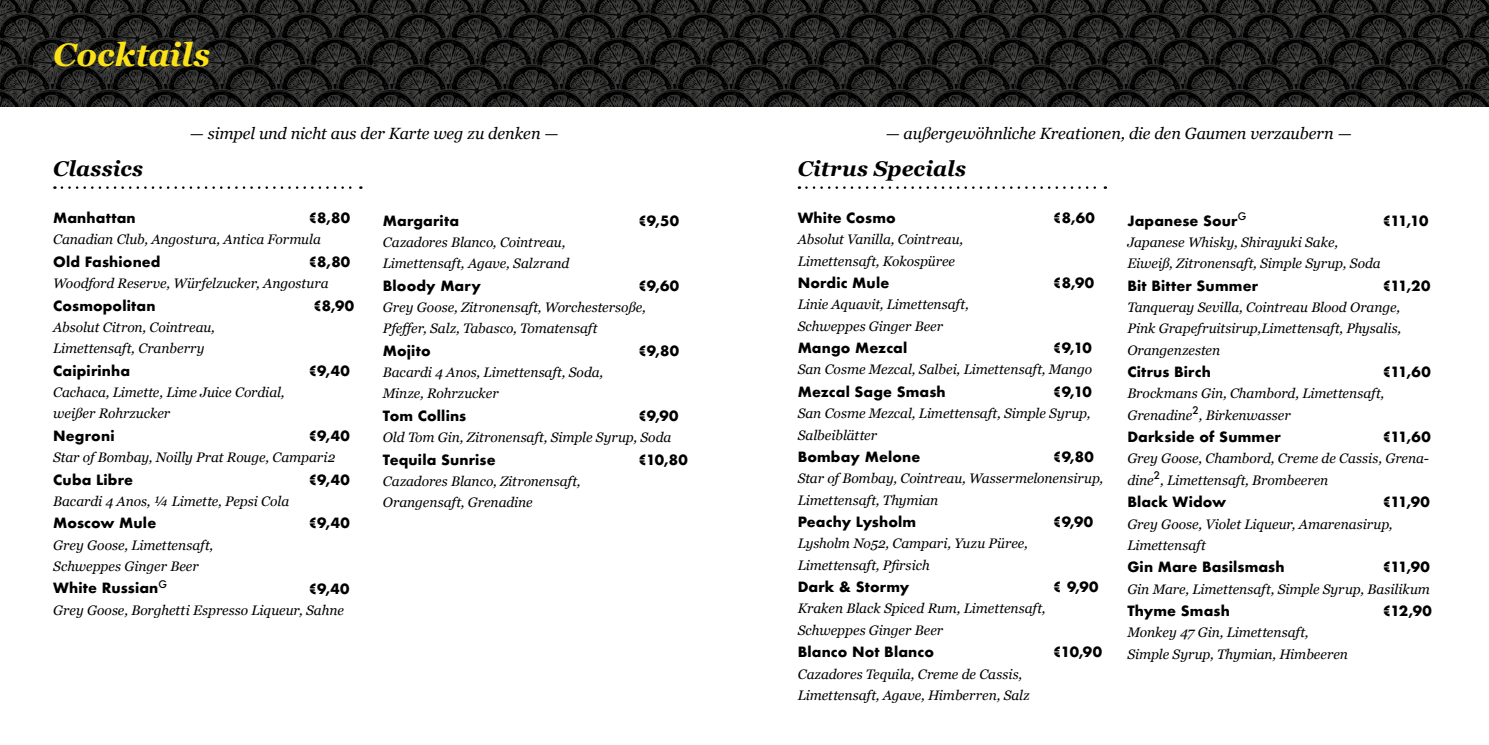
<style>
.page{position:relative;width:1489px;height:745px;background:#fff}
.page>*{position:absolute;margin:0;border:0;box-sizing:border-box;transform-origin:0 0}
.t1{font:italic 700 32.5px "Georgia";color:#fbe216}
.t2{font:italic 700 21.25px "Georgia";letter-spacing:.01em;color:#000}
.t3{font:italic 16.25px "Georgia";letter-spacing:-.01em;color:#000}
.t4{font:italic 13.75px/21.2px "Georgia";letter-spacing:-.005em;color:#000}
.t5{font:700 13.75px "Futura";letter-spacing:.01em;color:#000}
</style>
<div class="page">
<img style="left:0;top:0;width:1488px;height:106px">
<svg style="left:806px;top:186px;width:299px;height:3px"></svg>
<svg style="left:62px;top:186px;width:299px;height:3px"></svg>
<h1 class="t1" style="left:53px;top:30px;width:158px">Cocktails</h1>
<p class="t3" style="left:190px;top:122px;width:370px">— simpel und nicht aus der Karte weg zu denken —</p>
<p class="t3" style="left:885px;top:122px;width:467px">— außergewöhnliche Kreationen, die den Gaumen verzaubern —</p>
<h2 class="t2" style="left:53px;top:152px;width:92px">Classics</h2>
<p class="t5" style="left:53px;top:208px;width:84px">Manhattan</p>
<p class="t5" style="left:308px;top:208px;width:43px">€8,80</p>
<p class="t4" style="left:53px;top:228px;width:269px">Canadian Club, Angostura, Antica Formula</p>
<p class="t5" style="left:53px;top:251px;width:109px">Old Fashioned</p>
<p class="t5" style="left:308px;top:251px;width:43px">€8,80</p>
<p class="t4" style="left:53px;top:272px;width:277px">Woodford Reserve, Würfelzucker, Angostura</p>
<p class="t5" style="left:53px;top:295px;width:104px">Cosmopolitan</p>
<p class="t5" style="left:313px;top:295px;width:43px">€8,90</p>
<p class="t4" style="left:53px;top:316px;width:163px">Absolut Citron, Cointreau,<br>Limettensaft, Cranberry</p>
<p class="t5" style="left:53px;top:360px;width:78px">Caipirinha</p>
<p class="t5" style="left:308px;top:360px;width:43px">€9,40</p>
<p class="t4" style="left:53px;top:381px;width:233px">Cachaca, Limette, Lime Juice Cordial, weißer Rohrzucker</p>
<p class="t5" style="left:53px;top:425px;width:63px">Negroni</p>
<p class="t5" style="left:308px;top:425px;width:43px">€9,40</p>
<p class="t4" style="left:53px;top:446px;width:284px">Star of Bombay, Noilly Prat Rouge, Campari2</p>
<p class="t5" style="left:53px;top:469px;width:81px">Cuba Libre</p>
<p class="t5" style="left:308px;top:469px;width:43px">€9,40</p>
<p class="t4" style="left:53px;top:489px;width:237px">Bacardi 4 Anos, ¼ Limette, Pepsi Cola</p>
<p class="t5" style="left:53px;top:513px;width:104px">Moscow Mule</p>
<p class="t5" style="left:308px;top:513px;width:43px">€9,40</p>
<p class="t4" style="left:53px;top:533px;width:161px">Grey Goose, Limettensaft,<br>Schweppes Ginger Beer</p>
<p class="t5" style="left:53px;top:578px;width:115px">White Russian<sup>G</sup></p>
<p class="t5" style="left:308px;top:578px;width:43px">€9,40</p>
<p class="t4" style="left:53px;top:598px;width:292px">Grey Goose, Borghetti Espresso Liqueur, Sahne</p>
<p class="t5" style="left:383px;top:210px;width:78px">Margarita</p>
<p class="t5" style="left:638px;top:210px;width:42px">€9,50</p>
<p class="t4" style="left:383px;top:231px;width:188px">Cazadores Blanco, Cointreau,<br>Limettensaft, Agave, Salzrand</p>
<p class="t5" style="left:383px;top:275px;width:99px">Bloody Mary</p>
<p class="t5" style="left:638px;top:275px;width:43px">€9,60</p>
<p class="t4" style="left:383px;top:296px;width:264px">Grey Goose, Zitronensaft, Worchestersoße,<br>Pfeffer, Salz, Tabasco, Tomatensaft</p>
<p class="t5" style="left:383px;top:340px;width:49px">Mojito</p>
<p class="t5" style="left:638px;top:340px;width:42px">€9,80</p>
<p class="t4" style="left:383px;top:361px;width:222px">Bacardi 4 Anos, Limettensaft, Soda,<br>Minze, Rohrzucker</p>
<p class="t5" style="left:383px;top:405px;width:85px">Tom Collins</p>
<p class="t5" style="left:638px;top:405px;width:42px">€9,90</p>
<p class="t4" style="left:383px;top:426px;width:290px">Old Tom Gin, Zitronensaft, Simple Syrup, Soda</p>
<p class="t5" style="left:383px;top:449px;width:114px">Tequila Sunrise</p>
<p class="t5" style="left:638px;top:449px;width:51px">€10,80</p>
<p class="t4" style="left:383px;top:469px;width:199px">Cazadores Blanco, Zitronensaft,<br>Orangensaft, Grenadine</p>
<h2 class="t2" style="left:797px;top:152px;width:170px">Citrus Specials</h2>
<p class="t5" style="left:797px;top:208px;width:100px">White Cosmo</p>
<p class="t5" style="left:1052px;top:208px;width:44px">€8,60</p>
<p class="t4" style="left:797px;top:228px;width:167px">Absolut Vanilla, Cointreau,<br>Limettensaft, Kokospüree</p>
<p class="t5" style="left:797px;top:273px;width:93px">Nordic Mule</p>
<p class="t5" style="left:1052px;top:273px;width:43px">€8,90</p>
<p class="t4" style="left:797px;top:293px;width:172px">Linie Aquavit, Limettensaft,<br>Schweppes Ginger Beer</p>
<p class="t5" style="left:797px;top:338px;width:111px">Mango Mezcal</p>
<p class="t5" style="left:1052px;top:338px;width:40px">€9,10</p>
<p class="t4" style="left:797px;top:358px;width:296px">San Cosme Mezcal, Salbei, Limettensaft, Mango</p>
<p class="t5" style="left:797px;top:381px;width:149px">Mezcal Sage Smash</p>
<p class="t5" style="left:1052px;top:381px;width:40px">€9,10</p>
<p class="t4" style="left:797px;top:402px;width:294px">San Cosme Mezcal, Limettensaft, Simple Syrup,<br>Salbeiblätter</p>
<p class="t5" style="left:797px;top:446px;width:124px">Bombay Melone</p>
<p class="t5" style="left:1052px;top:446px;width:42px">€9,80</p>
<p class="t4" style="left:797px;top:467px;width:307px">Star of Bombay, Cointreau, Wassermelonensirup,<br>Limettensaft, Thymian</p>
<p class="t5" style="left:797px;top:511px;width:120px">Peachy Lysholm</p>
<p class="t5" style="left:1052px;top:511px;width:42px">€9,90</p>
<p class="t4" style="left:797px;top:532px;width:232px">Lysholm No52, Campari, Yuzu Püree,<br>Limettensaft, Pfirsich</p>
<p class="t5" style="left:797px;top:576px;width:113px">Dark &amp; Stormy</p>
<p class="t5" style="left:1052px;top:576px;width:47px">€ 9,90</p>
<p class="t4" style="left:797px;top:597px;width:249px">Kraken Black Spiced Rum, Limettensaft,<br>Schweppes Ginger Beer</p>
<p class="t5" style="left:797px;top:641px;width:138px">Blanco Not Blanco</p>
<p class="t5" style="left:1052px;top:641px;width:51px">€10,90</p>
<p class="t4" style="left:797px;top:662px;width:233px">Cazadores Tequila, Creme de Cassis,<br>Limettensaft, Agave, Himberren, Salz</p>
<p class="t5" style="left:1127px;top:210px;width:120px">Japanese Sour<sup>G</sup></p>
<p class="t5" style="left:1382px;top:210px;width:47px">€11,10</p>
<p class="t4" style="left:1127px;top:231px;width:255px">Japanese Whisky, Shirayuki Sake,<br>Eiweiß, Zitronensaft, Simple Syrup, Soda</p>
<p class="t5" style="left:1127px;top:275px;width:132px">Bit Bitter Summer</p>
<p class="t5" style="left:1382px;top:275px;width:49px">€11,20</p>
<p class="t4" style="left:1127px;top:296px;width:275px;text-align:justify">Tanqueray Sevilla, Cointreau Blood Orange, Pink Grapefruitsirup,Limettensaft, Physalis, Orangenzesten</p>
<p class="t5" style="left:1127px;top:362px;width:85px">Citrus Birch</p>
<p class="t5" style="left:1382px;top:362px;width:50px">€11,60</p>
<p class="t4" style="left:1127px;top:382px;width:258px">Brockmans Gin, Chambord, Limettensaft,<br>Grenadine<sup>2</sup>, Birkenwasser</p>
<p class="t5" style="left:1127px;top:427px;width:155px">Darkside of Summer</p>
<p class="t5" style="left:1382px;top:427px;width:50px">€11,60</p>
<p class="t4" style="left:1127px;top:447px;width:303px">Grey Goose, Chambord, Creme de Cassis, Grena&shy;dine<sup>2</sup>, Limettensaft, Brombeeren</p>
<p class="t5" style="left:1127px;top:492px;width:100px">Black Widow</p>
<p class="t5" style="left:1382px;top:492px;width:49px">€11,90</p>
<p class="t4" style="left:1127px;top:512px;width:267px">Grey Goose, Violet Liqueur, Amarenasirup,<br>Limettensaft</p>
<p class="t5" style="left:1127px;top:557px;width:159px">Gin Mare Basilsmash</p>
<p class="t5" style="left:1382px;top:557px;width:49px">€11,90</p>
<p class="t4" style="left:1127px;top:577px;width:304px">Gin Mare, Limettensaft, Simple Syrup, Basilikum</p>
<p class="t5" style="left:1127px;top:600px;width:104px">Thyme Smash</p>
<p class="t5" style="left:1382px;top:600px;width:51px">€12,90</p>
<p class="t4" style="left:1127px;top:621px;width:222px">Monkey 47 Gin, Limettensaft,<br>Simple Syrup, Thymian, Himbeeren</p>
</div>
